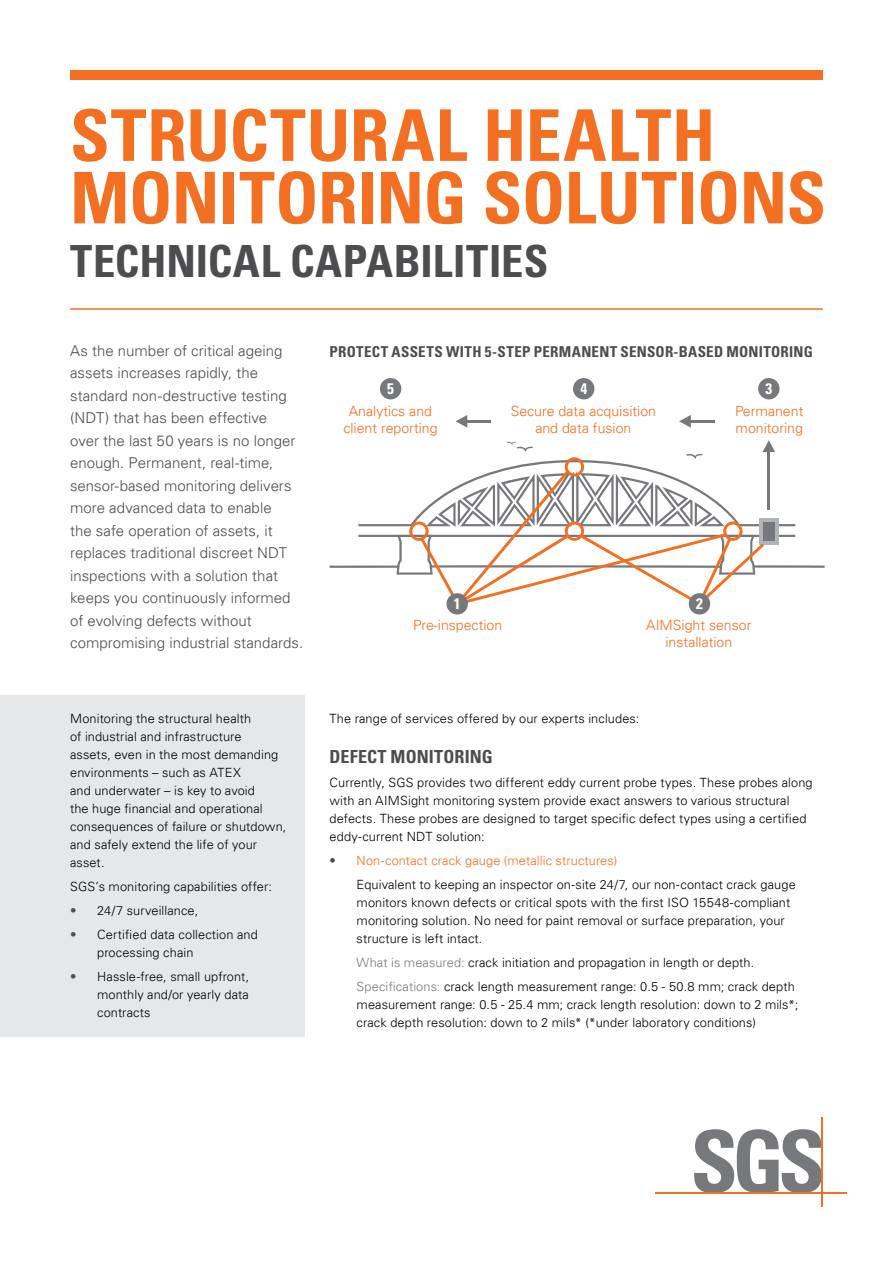
<style>
.page{position:relative;width:893px;height:1263px;background:#fff}
.page>*{position:absolute;margin:0;border:0;box-sizing:border-box;transform-origin:0 0}
.t1{font:700 condensed 71.25px/62.6px "Univers LT";letter-spacing:-.005em;color:#f36f21}
.t2{font:700 condensed 44.25px "Univers LT";letter-spacing:.01em;color:#4d4d4f}
.t3{font:700 condensed 18px "Univers LT";letter-spacing:.005em;color:#4d4d4f}
.t4{font:700 condensed 15.3px "Univers LT";color:#fff}
.t5{font:300 15px/22.5px "Univers LT";color:#4d4d4f}
.t6{font:700 condensed 15px "Univers LT";letter-spacing:.02em;color:#4d4d4f}
.t7{font:300 14.1px "Univers LT";color:#f36e21}
.t8{font:condensed 13.95px/15.8px "Univers LT";letter-spacing:-.02em;color:#f36f21;text-align:center}
.t9{font:300 12.75px/18px "Univers LT";letter-spacing:.01em;color:#000}
.s1{color:#4d4d4f}
.s2{color:#f36f21}
.s3{color:#77787b}
</style>
<div class="page">
<div style="left:0;top:695px;width:304px;height:342px;background:#e6e7e8"></div>
<svg style="left:694px;top:1129px;width:127px;height:63px"></svg>
<hr style="left:655px;top:1192px;width:192px;height:1px;background:#f36f21">
<hr style="left:821px;top:1117px;width:2px;height:89px;background:#f36f21">
<div style="left:70px;top:70px;width:753px;height:9px;background:#f36f21"></div>
<svg style="left:330px;top:440px;width:495px;height:165px"></svg>
<hr style="left:685px;top:420px;width:29px;height:2px;background:#77787b">
<svg style="left:679px;top:415px;width:12px;height:13px"></svg>
<hr style="left:461px;top:420px;width:30px;height:2px;background:#77787b">
<svg style="left:456px;top:415px;width:11px;height:13px"></svg>
<div style="left:380px;top:378px;width:21px;height:21px;background:#77787b;border-radius:50%"></div>
<div style="left:573px;top:378px;width:21px;height:21px;background:#77787b;border-radius:50%"></div>
<div style="left:758px;top:378px;width:21px;height:21px;background:#77787b;border-radius:50%"></div>
<div style="left:446px;top:593px;width:22px;height:21px;background:#77787b;border-radius:50%"></div>
<div style="left:689px;top:593px;width:21px;height:21px;background:#77787b;border-radius:50%"></div>
<hr style="left:70px;top:308px;width:753px;height:2px;background:#f36f21">
<p class="t1" style="left:70px;top:104px;width:757px">STRUCTURAL HEALTH<br>MONITORING SOLUTIONS</p>
<p class="t2" style="left:70px;top:234px;width:480px">TECHNICAL CAPABILITIES</p>
<p class="t5" style="left:70px;top:339px;width:214px">As the number of critical ageing</p>
<p class="t6" style="left:330px;top:342px;width:485px">PROTECT ASSETS WITH 5-STEP PERMANENT SENSOR-BASED MONITORING</p>
<p class="t5" style="left:70px;top:361px;width:235px">assets increases rapidly, the standard non-destructive testing (NDT) that has been effective<br>over the last 50 years is no longer enough. Permanent, real-time, sensor-based monitoring delivers more advanced data to enable<br>the safe operation of assets, it replaces traditional discreet NDT inspections with a solution that keeps you continuously informed of evolving defects without compromising industrial standards.</p>
<p class="t4" style="left:765px;top:379px;width:8px">3</p>
<p class="t4" style="left:387px;top:379px;width:8px">5</p>
<p class="t4" style="left:580px;top:379px;width:8px">4</p>
<p class="t8" style="left:521px;top:401px;width:127px">Secure data acquisition and data fusion</p>
<p class="t8" style="left:350px;top:401px;width:82px">Analytics and client reporting</p>
<p class="t8" style="left:739px;top:401px;width:60px;text-align:left">Permanent monitoring</p>
<p class="t7" style="left:511px;top:402px;width:147px">Secure data acquisition</p>
<p class="t7" style="left:535px;top:419px;width:97px">and data fusion</p>
<p class="t7" style="left:735px;top:402px;width:70px">Permanent</p>
<p class="t7" style="left:735px;top:419px;width:69px">monitoring</p>
<p class="t7" style="left:349px;top:402px;width:85px">Analytics and</p>
<p class="t7" style="left:343px;top:419px;width:96px">client reporting</p>
<p class="t4" style="left:696px;top:594px;width:8px">2</p>
<p class="t4" style="left:454px;top:594px;width:8px">1</p>
<p class="t8" style="left:655px;top:616px;width:91px">AIMSight sensor installation</p>
<p class="t8" style="left:418px;top:616px;width:80px">Pre-inspection</p>
<p class="t7" style="left:413px;top:617px;width:91px">Pre-inspection</p>
<p class="t7" style="left:646px;top:617px;width:107px">AIMSight sensor</p>
<p class="t7" style="left:665px;top:634px;width:68px">installation</p>
<p class="t9" style="left:70px;top:709px;width:218px">Monitoring the structural health<br>of industrial and infrastructure<br>assets, even in the most demanding environments – such as ATEX<br>and underwater – is key to avoid<br>the huge financial and operational consequences of failure or shutdown, and safely extend the life of your asset.</p>
<p class="t9" style="left:70px;top:877px;width:203px">SGS’s monitoring capabilities offer:</p>
<p class="t9" style="left:70px;top:901px;width:130px"><span class="s1">•</span> 24/7 surveillance,</p>
<p class="t9" style="left:97px;top:925px;width:162px;text-indent:-27px"><span class="s1">•</span> Certified data collection and processing chain</p>
<p class="t9" style="left:97px;top:967px;width:154px;text-align:justify;text-indent:-27px"><span class="s1">•</span> Hassle-free, small upfront, monthly and/or yearly data contracts</p>
<p class="t9" style="left:330px;top:709px;width:311px">The range of services offered by our experts includes:</p>
<p class="t3" style="left:330px;top:745px;width:165px">DEFECT MONITORING</p>
<p class="t9" style="left:330px;top:774px;width:485px">Currently, SGS provides two different eddy current probe types. These probes along with an AIMSight monitoring system provide exact answers to various structural defects. These probes are designed to target specific defect types using a certified eddy-current NDT solution:</p>
<p class="t9" style="left:357px;top:849px;width:441px;line-height:24px;text-indent:-27px"><span class="s1">•</span> <span class="s2">Non-contact crack gauge (metallic structures)<br></span>Equivalent to keeping an inspector on-site 24/7, our non-contact crack gauge</p>
<p class="t9" style="left:357px;top:894px;width:435px">monitors known defects or critical spots with the first ISO 15548-compliant monitoring solution. No need for paint removal or surface preparation, your structure is left intact.</p>
<p class="t9" style="left:357px;top:951px;width:440px;line-height:24px"><span class="s3">What is measured:</span> crack initiation and propagation in length or depth.<br><span class="s3">Specifications:</span> crack length measurement range: 0.5 - 50.8 mm; crack depth</p>
<p class="t9" style="left:357px;top:996px;width:443px">measurement range: 0.5 - 25.4 mm; crack length resolution: down to 2 mils*; crack depth resolution: down to 2 mils* (*under laboratory conditions)</p>
</div>
